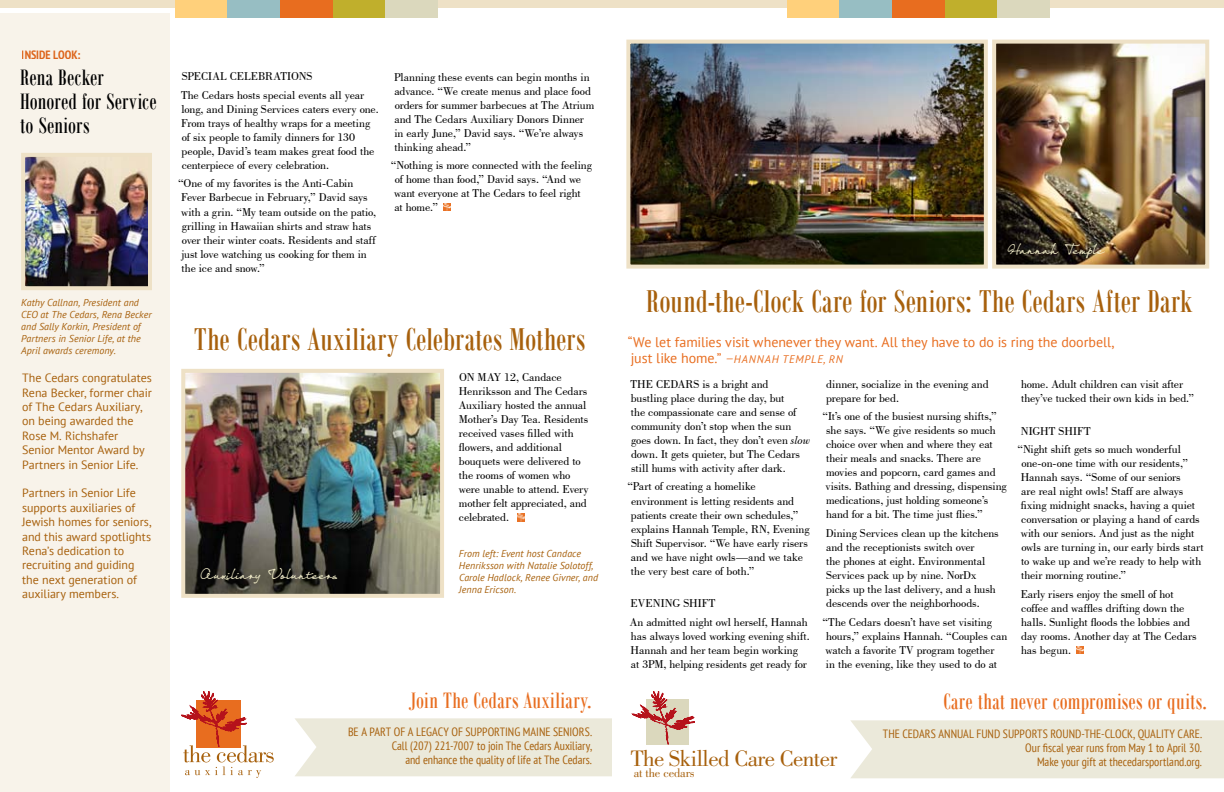
<style>
.page{position:relative;width:1224px;height:792px;background:#fff}
.page>*{position:absolute;margin:0;border:0;box-sizing:border-box;transform-origin:0 0}
.t1{font:34px "Bodoni MT Condensed";letter-spacing:.01em;color:#a7600c}
.t2{font:24px "Bodoni MT Condensed";letter-spacing:.01em;color:#e86d1f}
.t3{font:24px/24px "Bodoni MT Condensed";color:#000}
.t4{font:23.1px "Bodoni";letter-spacing:-.025em;color:#a7600c}
.t5{font:900 14.4px "Thought";color:#f6f1cd}
.t6{font:14px/16px "PT Sans";letter-spacing:-.005em;color:#e86d1f}
.t7{font:12.5px "Bodoni";letter-spacing:-.01em;color:#a7600c}
.t8{font:12px/14px "Bodoni BT";letter-spacing:-.015em;color:#000}
.t9{font:12px/14.4px "PT Sans";letter-spacing:-.005em;color:#a7600c}
.t10{font:condensed 12px/14px "PT Sans";letter-spacing:-.005em;color:#a7600c;text-align:right}
.t11{font:700 condensed 12px "PT Sans";color:#e46b1f}
.t12{font:italic 11px "PT Sans";color:#e86d1f}
.t13{font:italic 10px/12px "PT Sans";letter-spacing:-.015em;color:#a7600c}
.s1{font-style:italic;font-size:11px}
.s2{font-style:italic}
</style>
<div class="page">
<div style="left:603px;top:0;width:621px;height:8px;background:#eee1c6"></div>
<div style="left:945px;top:0;width:52px;height:18px;background:#c0af2c"></div>
<div style="left:892px;top:0;width:53px;height:18px;background:#e86d1f"></div>
<div style="left:787px;top:0;width:53px;height:18px;background:#ffd07b"></div>
<div style="left:997px;top:0;width:53px;height:18px;background:#dbd8bd"></div>
<div style="left:840px;top:0;width:52px;height:18px;background:#97bec3"></div>
<div style="left:0;top:0;width:621px;height:8px;background:#eee1c6"></div>
<div style="left:333px;top:0;width:52px;height:18px;background:#c0af2c"></div>
<div style="left:280px;top:0;width:53px;height:18px;background:#e86d1f"></div>
<div style="left:175px;top:0;width:53px;height:18px;background:#ffd07b"></div>
<div style="left:385px;top:0;width:53px;height:18px;background:#dbd8bd"></div>
<div style="left:228px;top:0;width:52px;height:18px;background:#97bec3"></div>
<img style="left:997px;top:45px;width:207px;height:219px">
<div style="left:992px;top:40px;width:217px;height:229px;border:4px solid #eee1c6"></div>
<img style="left:631px;top:45px;width:352px;height:219px">
<div style="left:626px;top:40px;width:362px;height:229px;border:4px solid #eee1c6"></div>
<div style="left:0;top:14px;width:169px;height:778px;background:#f8f3ea"></div>
<svg style="left:631px;top:691px;width:64px;height:54px"></svg>
<div style="left:850px;top:720px;width:374px;height:58px;background:#ebe9da"></div>
<svg style="left:181px;top:691px;width:93px;height:87px"></svg>
<div style="left:295px;top:718px;width:317px;height:58px;background:#ebe9da"></div>
<img style="left:26px;top:158px;width:121px;height:127px">
<div style="left:21px;top:153px;width:131px;height:137px;border:4px solid #eee1c6"></div>
<svg style="left:1077px;top:646px;width:6px;height:7px"></svg>
<svg style="left:443px;top:204px;width:7px;height:7px"></svg>
<img style="left:186px;top:374px;width:253px;height:219px">
<div style="left:181px;top:369px;width:263px;height:229px;border:4px solid #eee1c6"></div>
<svg style="left:517px;top:514px;width:7px;height:7px"></svg>
<p class="t11" style="left:22px;top:47px;width:60px">INSIDE LOOK:</p>
<h2 class="t3" style="left:20px;top:65px;width:138px">Rena Becker<br>Honored for Service to Seniors</h2>
<p class="t13" style="left:21px;top:296px;width:120px">Kathy Callnan, President and<br>CEO</p>
<p class="t13" style="left:21px;top:308px;width:133px;text-indent:19px">at The Cedars, Rena Becker and Sally Korkin, President of<br>Partners in Senior Life, at the<br>April awards ceremony.</p>
<p class="t9" style="left:22px;top:371px;width:131px">The Cedars congratulates<br>Rena Becker, former chair of The Cedars Auxiliary, on being awarded the<br>Rose M. Richshafer<br>Senior Mentor Award by<br>Partners in Senior Life.</p>
<p class="t9" style="left:22px;top:486px;width:131px">Partners in Senior Life supports auxiliaries of<br>Jewish homes for seniors, and this award spotlights<br>Rena’s dedication to recruiting and guiding the next generation of auxiliary members.</p>
<p class="t8" style="left:181px;top:67px;width:184px;line-height:18.5px">SPECIAL CELEBRATIONS<br>The Cedars hosts special events all year</p>
<p class="t8" style="left:181px;top:102px;width:199px">long, and Dining Services caters every one.<br>From trays of healthy wraps for a meeting of six people to family dinners for 130 people, David’s team makes great food the centerpiece of every celebration.</p>
<p class="t8" style="left:178px;top:176px;width:200px">“One of my favorites is the Anti-Cabin Fever Barbecue in February,” David says with a grin. “My team outside on the patio, grilling in Hawaiian shirts and straw hats over their winter coats. Residents and staff just love watching us cooking for them in the ice and snow.”</p>
<p class="t8" style="left:394px;top:69px;width:202px">Planning these events can begin months in advance. “We create menus and place food orders for summer barbecues at The Atrium and The Cedars Auxiliary Donors Dinner in early June,” David says. “We’re always thinking ahead.”</p>
<p class="t8" style="left:391px;top:158px;width:203px">“Nothing is more connected with the feeling of home than food,” David says. “And we want everyone at The Cedars to feel right<br>at home.”</p>
<h1 class="t1" style="left:194px;top:319px;width:392px">The Cedars Auxiliary Celebrates Mothers</h1>
<p class="t5" style="left:200px;top:566px;width:140px">Auxiliary Volunteers</p>
<p class="t8" style="left:459px;top:370px;width:131px">On May 12, Candace<br>Henriksson and The Cedars<br>Auxiliary hosted the annual<br>Mother’s Day Tea. Residents received vases filled with flowers, and additional bouquets were delivered to the rooms of women who were unable to attend. Every mother felt appreciated, and celebrated.</p>
<p class="t13" style="left:459px;top:547px;width:141px">From left: Event host Candace<br>Henriksson with Natalie Solotoff,<br>Carole Hadlock, Renee Givner, and<br>Jenna Ericson.</p>
<p class="t5" style="left:1007px;top:240px;width:98px">Hannah Temple</p>
<h1 class="t1" style="left:646px;top:281px;width:548px">Round-the-Clock Care for Seniors: The Cedars After Dark</h1>
<p class="t6" style="left:628px;top:333px;width:488px">“We let families visit whenever they want. All they have to do is ring the doorbell, just like home.” <span class="s1">—HANNAH</span></p>
<p class="t12" style="left:783px;top:352px;width:8px">TEM</p>
<p class="t12" style="left:805px;top:352px;width:33px">PLE, RN</p>
<p class="t8" style="left:631px;top:377px;width:181px;text-indent:25px">Ce dar s is a bright and<br>bustling place during the day, but<br>the compassionate care and sense of community don’t stop when the sun goes down. In fact, they don’t even <span class="s2">slow </span>down. It gets quieter, but The Cedars still hums with activity after dark.</p>
<p class="t8" style="left:627px;top:479px;width:184px">“Part of creating a homelike environment is letting residents and patients create their own schedules,” explains Hannah Temple, RN, Evening Shift Supervisor. “We have early risers and we have night owls—and we take the very best care of both.”</p>
<p class="t8" style="left:630px;top:594px;width:180px;line-height:18.5px">EVENING SHIFT<br>An admitted night owl herself, Hannah</p>
<p class="t8" style="left:631px;top:628px;width:181px">has always loved working evening shift.<br>Hannah and her team begin working<br>at 3PM, helping residents get ready for</p>
<p class="t8" style="left:631px;top:377px;width:9px">The</p>
<p class="t8" style="left:826px;top:377px;width:164px">dinner, socialize in the evening and prepare for bed.</p>
<p class="t8" style="left:822px;top:409px;width:186px">“It’s one of the busiest nursing shifts,” she says. “We give residents so much choice over when and where they eat their meals and snacks. There are movies and popcorn, card games and visits. Bathing and dressing, dispensing medications, just holding someone’s hand for a bit. The time just flies.”</p>
<p class="t8" style="left:826px;top:526px;width:175px">Dining Services clean up the kitchens and the receptionists switch over<br>the phones at eight. Environmental Services pack up by nine. NorDx picks up the last delivery, and a hush descends over the neighborhoods.</p>
<p class="t8" style="left:822px;top:614px;width:186px">“The Cedars doesn’t have set visiting hours,” explains Hannah. “Couples can watch a favorite TV program together<br>in the evening, like they used to do at</p>
<p class="t8" style="left:1021px;top:377px;width:174px">home. Adult children can visit after they’ve tucked their own kids in bed.”</p>
<p class="t8" style="left:1018px;top:421px;width:165px;line-height:18.5px">NIGHT SHIFT<br>“Night shift gets so much wonderful</p>
<p class="t8" style="left:1021px;top:456px;width:184px">one-on-one time with our residents,” Hannah says. “Some of our seniors<br>are real night owls! Staff are always fixing midnight snacks, having a quiet conversation or playing a hand of cards with our seniors. And just as the night owls are turning in, our early birds start to wake up and we’re ready to help with their morning routine.”</p>
<p class="t8" style="left:1021px;top:587px;width:177px">Early risers enjoy the smell of hot coffee and waffles drifting down the halls. Sunlight floods the lobbies and day rooms. Another day at The Cedars has begun.</p>
<h2 class="t2" style="left:409px;top:686px;width:184px">Join The Cedars Auxiliary.</h2>
<h2 class="t2" style="left:944px;top:687px;width:265px">Care that never compromises or quits.</h2>
<p class="t10" style="left:348px;top:725px;width:245px">BE A PART OF A LEGACY OF SUPPORTING MAINE SENIORS.<br>Call (207) 221-7007 to join The Cedars Auxiliary,<br>and enhance the quality of life at The Cedars.</p>
<p class="t10" style="left:883px;top:727px;width:320px">THE CEDARS ANNUAL FUND SUPPORTS ROUND-THE-CLOCK, QUALITY CARE.<br>Our fiscal year runs from May 1 to April 30.<br>Make your gift at thecedarsportland.org.</p>
<h3 class="t4" style="left:631px;top:746px;width:208px">The Skilled Care Center</h3>
<p class="t7" style="left:634px;top:766px;width:62px">at the cedars</p>
</div>
